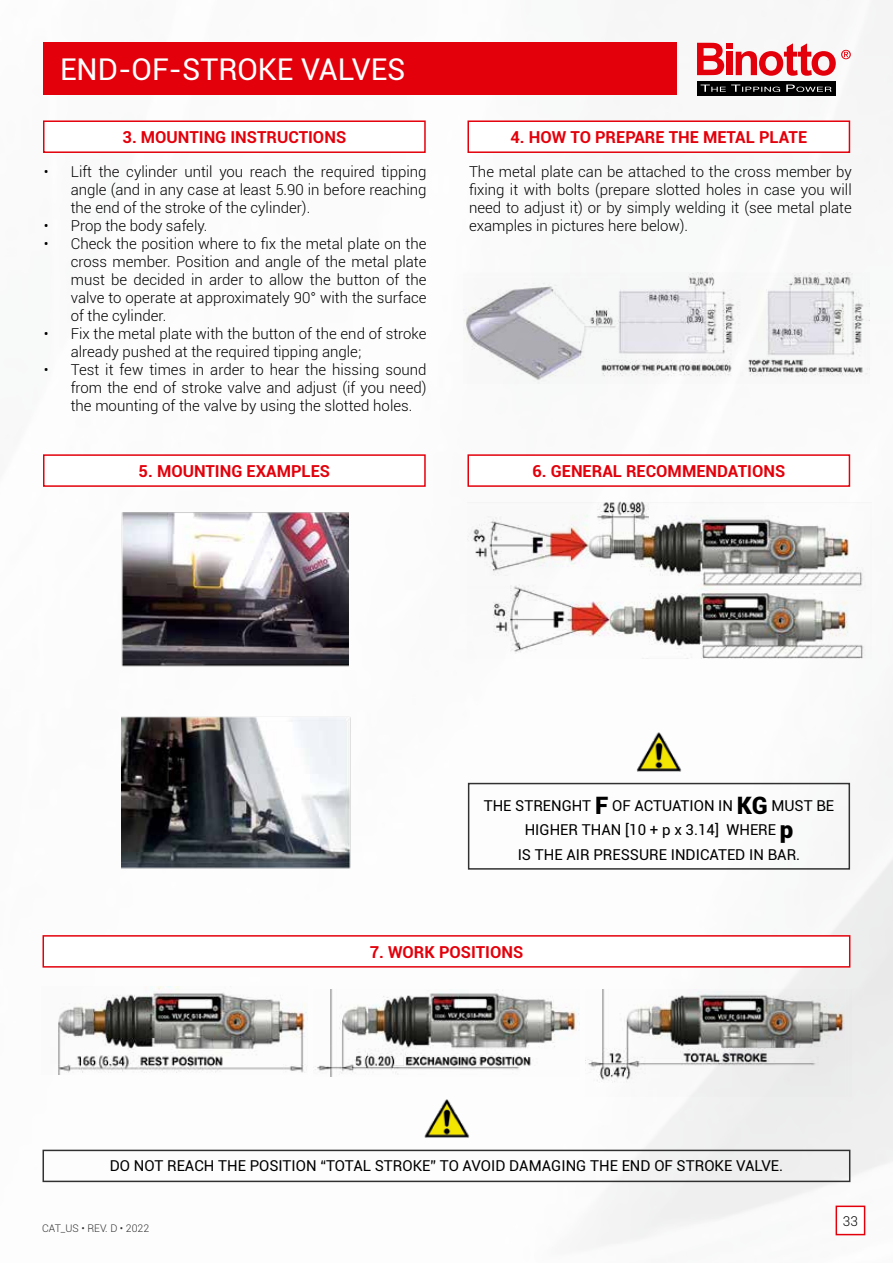
<style>
.page{position:relative;width:893px;height:1263px;background:#fff}
.page>*{position:absolute;margin:0;border:0;box-sizing:border-box;transform-origin:0 0}
.t1{font:30px "Roboto";color:#fff}
.t2{font:700 16.5px "Roboto";color:#e3000b}
.t3{font:300 15px/18px "Roboto";color:#000;text-align:justify}
.t4{font:15px/24.5px "Roboto";color:#000;text-align:center}
.t5{font:300 13.5px "Roboto";color:#000}
.t6{font:300 10.5px "Roboto";color:#313131}
.s1{font-weight:900;font-size:24px}
</style>
<div class="page">
<img style="left:42px;top:0;width:851px;height:1246px">
<div style="left:836px;top:1206px;width:29px;height:28px;background:#fff"></div>
<div style="left:836px;top:1205px;width:29px;height:30px;border:2px solid #e3000b"></div>
<img style="left:115px;top:508px;width:234px;height:161px">
<img style="left:121px;top:714px;width:237px;height:160px">
<img style="left:464px;top:273px;width:406px;height:111px">
<div style="left:43px;top:43px;width:634px;height:52px;background:#e3000b"></div>
<div style="left:697px;top:81px;width:138px;height:15px;background:#000"></div>
<svg style="left:697px;top:43px;width:154px;height:33px"></svg>
<svg style="left:701px;top:85px;width:131px;height:7px"></svg>
<div style="left:468px;top:121px;width:381px;height:31px;background:#fff"></div>
<div style="left:467px;top:120px;width:383px;height:33px;border:2px solid #e3000b"></div>
<div style="left:468px;top:455px;width:381px;height:31px;background:#fff"></div>
<div style="left:467px;top:454px;width:383px;height:33px;border:2px solid #e3000b"></div>
<div style="left:44px;top:121px;width:381px;height:31px;background:#fff"></div>
<div style="left:43px;top:120px;width:383px;height:33px;border:2px solid #e3000b"></div>
<img style="left:637px;top:729px;width:47px;height:47px">
<div style="left:468px;top:783px;width:382px;height:87px;border:2px solid #313131"></div>
<div style="left:43px;top:936px;width:807px;height:31px;background:#fff"></div>
<div style="left:43px;top:935px;width:807px;height:32px;border:2px solid #e3000b"></div>
<div style="left:43px;top:1150px;width:807px;height:32px;border:2px solid #313131"></div>
<div style="left:44px;top:455px;width:381px;height:31px;background:#fff"></div>
<div style="left:43px;top:454px;width:383px;height:33px;border:2px solid #e3000b"></div>
<img style="left:424px;top:1096px;width:48px;height:47px">
<img style="left:468px;top:498px;width:403px;height:160px">
<img style="left:42px;top:986px;width:266px;height:88px">
<img style="left:313px;top:989px;width:267px;height:87px">
<img style="left:585px;top:989px;width:267px;height:107px">
<h1 class="t1" style="left:60px;top:48px;width:347px">END-OF-STROKE VALVES</h1>
<p class="t2" style="left:123px;top:125px;width:225px">3. MOUNTING INSTRUCTIONS</p>
<p class="t2" style="left:510px;top:125px;width:298px">4. HOW TO PREPARE THE METAL PLATE</p>
<p class="t3" style="left:71px;top:163px;width:357px;text-indent:-27px">• Lift the cylinder until you reach the required tipping angle (and in any case at least 5.90 in before reaching the end of the stroke of the cylinder).</p>
<p class="t3" style="left:44px;top:217px;width:165px">• Prop the body safely.</p>
<p class="t3" style="left:71px;top:235px;width:357px;text-indent:-27px">• Check the position where to fix the metal plate on the cross member. Position and angle of the metal plate must be decided in arder to allow the button of the valve to operate at approximately 90° with the surface of the cylinder.</p>
<p class="t3" style="left:71px;top:325px;width:357px;text-indent:-27px">• Fix the metal plate with the button of the end of stroke already pushed at the required tipping angle;</p>
<p class="t3" style="left:71px;top:361px;width:357px;text-indent:-27px">• Test it few times in arder to hear the hissing sound from the end of stroke valve and adjust (if you need) the mounting of the valve by using the slotted holes.</p>
<p class="t3" style="left:469px;top:163px;width:384px">The metal plate can be attached to the cross member by fixing it with bolts (prepare slotted holes in case you will need to adjust it) or by simply welding it (see metal plate examples in pictures here below).</p>
<p class="t2" style="left:139px;top:459px;width:193px">5. MOUNTING EXAMPLES</p>
<p class="t2" style="left:532px;top:459px;width:254px">6. GENERAL RECOMMENDATIONS</p>
<p class="t4" style="left:484px;top:793px;width:352px">THE STRENGHT <span class="s1">F</span> OF ACTUATION IN <span class="s1">KG</span> MUST BE<br>HIGHER THAN [10 + p x 3.14] WHERE <span class="s1">p<br></span>IS THE AIR PRESSURE INDICATED IN BAR.</p>
<p class="t2" style="left:370px;top:940px;width:155px">7. WORK POSITIONS</p>
<p class="t4" style="left:110px;top:1153px;width:675px">DO NOT REACH THE POSITION “TOTAL STROKE” TO AVOID DAMAGING THE END OF STROKE VALVE.</p>
<p class="t6" style="left:42px;top:1220px;width:109px">CAT_US • REV. D • 2022</p>
<p class="t5" style="left:843px;top:1211px;width:16px">33</p>
</div>
